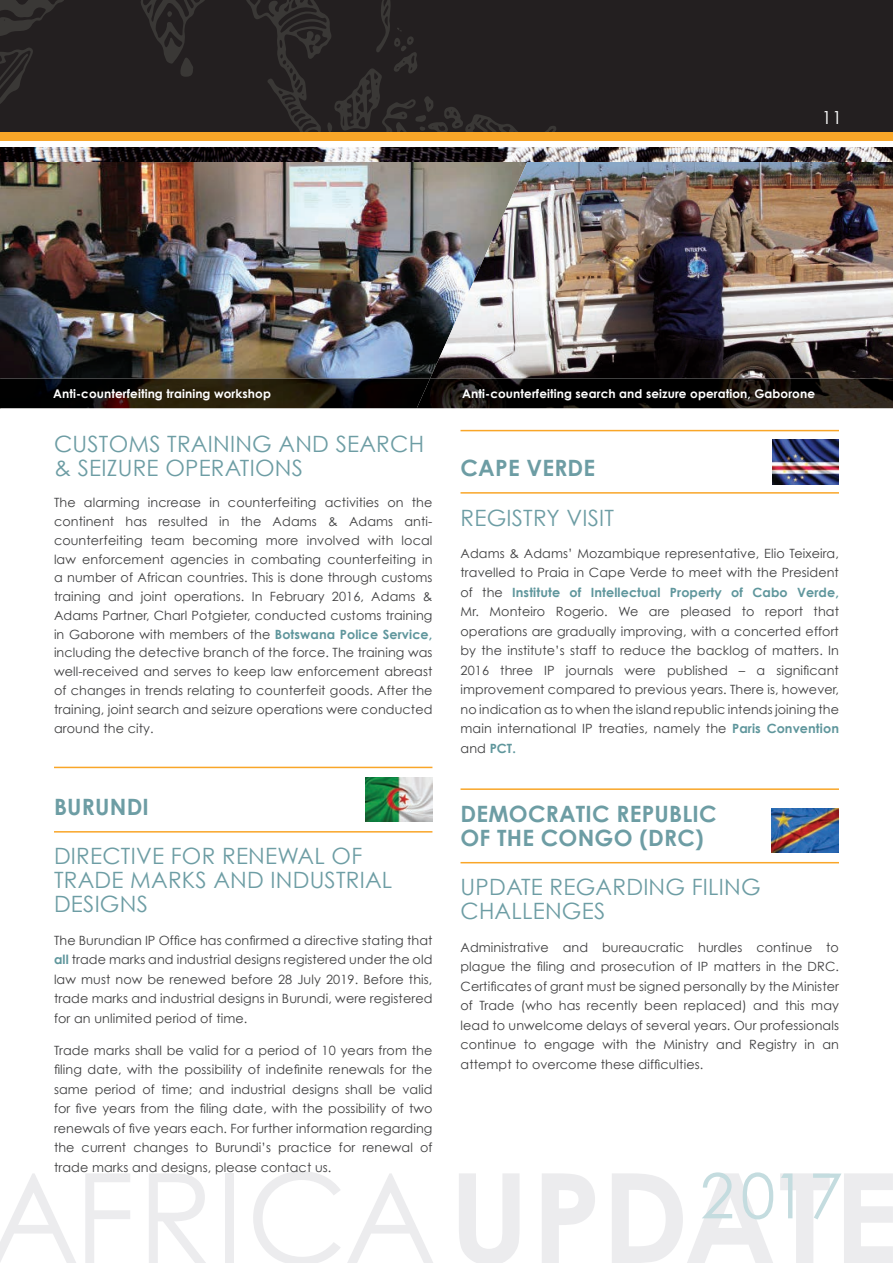
<style>
.page{position:relative;width:893px;height:1263px;background:#fff}
.page>*{position:absolute;margin:0;border:0;box-sizing:border-box;transform-origin:0 0}
.t1{font:62.4px "Century Gothic";color:#c4dcdf}
.t2{font:22.5px/24px "Century Gothic";letter-spacing:.01em;color:#6d9da4}
.t3{font:700 22.5px/24px "Century Gothic";letter-spacing:.01em;color:#6d9da4}
.t4{font:18px "Century Gothic";color:#fff}
.t5{font:12.75px/19.5px "Century Gothic";letter-spacing:.01em;color:#3e3e3f;text-align:justify}
.t6{font:700 12px "Century Gothic";letter-spacing:.01em;color:#fff}
.s1{font-weight:700;color:#5f969c}
</style>
<div class="page">
<div style="left:0;top:0;width:893px;height:133px;background:#231f20"></div>
<svg style="left:0;top:0;width:64px;height:104px"></svg>
<svg style="left:545px;top:126px;width:11px;height:6px"></svg>
<svg style="left:246px;top:0;width:272px;height:132px"></svg>
<svg style="left:141px;top:0;width:64px;height:77px"></svg>
<img style="left:0;top:162px;width:430px;height:216px">
<img style="left:430px;top:162px;width:463px;height:216px">
<div style="left:0;top:132px;width:893px;height:8px;background:#f9a628"></div>
<hr style="left:54px;top:767px;width:378px;height:1px;background:#f9a628">
<hr style="left:54px;top:831px;width:378px;height:1px;background:#f9a628">
<img style="left:366px;top:777px;width:66px;height:45px">
<img style="left:0;top:378px;width:417px;height:30px">
<img style="left:417px;top:378px;width:476px;height:30px">
<hr style="left:460px;top:430px;width:379px;height:1px;background:#f9a628">
<hr style="left:460px;top:492px;width:379px;height:2px;background:#f9a628">
<hr style="left:460px;top:788px;width:379px;height:2px;background:#f9a628">
<hr style="left:460px;top:862px;width:379px;height:1px;background:#f9a628">
<img style="left:772px;top:440px;width:67px;height:44px">
<img style="left:772px;top:808px;width:66px;height:45px">
<img style="left:1px;top:147px;width:892px;height:15px">
<svg style="left:0;top:147px;width:1px;height:15px"></svg>
<h3 class="t4" style="left:822px;top:107px;width:22px">11</h3>
<p class="t6" style="left:53px;top:386px;width:219px">Anti-counterfeiting training workshop</p>
<p class="t6" style="left:462px;top:386px;width:354px">Anti-counterfeiting search and seizure operation, Gaborone</p>
<h2 class="t2" style="left:54px;top:431px;width:372px">CUSTOMS TRAINING AND SEARCH &amp; SEIZURE OPERATIONS</h2>
<p class="t5" style="left:54px;top:493px;width:380px;line-height:18.8px">The alarming increase in counterfeiting activities on the continent has resulted in the Adams &amp; Adams anti&shy;counterfeiting team becoming more involved with local law enforcement agencies in combating counterfeiting in a number of African countries. This is done through customs training and joint operations. In February 2016, Adams &amp; Adams Partner, Charl Potgieter, conducted customs training in Gaborone with members of the <span class="s1">Botswana Police Service, </span>including the detective branch of the force. The training was well-received and serves to keep law enforcement abreast of changes in trends relating to counterfeit goods. After the training, joint search and seizure operations were conducted around the city.</p>
<h2 class="t3" style="left:54px;top:794px;width:96px">BURUNDI</h2>
<h2 class="t2" style="left:54px;top:844px;width:340px">DIRECTIVE FOR RENEWAL OF<br>TRADE MARKS AND INDUSTRIAL<br>DESIGNS</h2>
<p class="t5" style="left:54px;top:930px;width:380px">The Burundian IP Office has confirmed a directive stating that <span class="s1">all</span> trade marks and industrial designs registered under the old law must now be renewed before 28 July 2019. Before this, trade marks and industrial designs in Burundi, were registered for an unlimited period of time.</p>
<p class="t5" style="left:54px;top:1040px;width:380px">Trade marks shall be valid for a period of 10 years from the filing date, with the possibility of indefinite renewals for the same period of time; and industrial designs shall be valid for five years from the filing date, with the possibility of two renewals of five years each. For further information regarding the current changes to Burundi’s practice for renewal of trade marks and designs, please contact us.</p>
<h2 class="t3" style="left:460px;top:455px;width:136px">CAPE VERDE</h2>
<h2 class="t2" style="left:460px;top:505px;width:155px">REGISTRY VISIT</h2>
<p class="t5" style="left:460px;top:543px;width:380px">Adams &amp; Adams’ Mozambique representative, Elio Teixeira, travelled to Praia in Cape Verde to meet with the President of the <span class="s1">Institute of Intellectual Property of Cabo Verde, </span>Mr. Monteiro Rogerio. We are pleased to report that operations are gradually improving, with a concerted effort by the institute’s staff to reduce the backlog of matters. In 2016 three IP journals were published – a significant improvement compared to previous years. There is, however, no indication as to when the island republic intends joining the main international IP treaties, namely the <span class="s1">Paris Convention </span>and <span class="s1">PCT.</span></p>
<h2 class="t3" style="left:460px;top:801px;width:258px">DEMOCRATIC REPUBLIC<br>OF THE CONGO (DRC)</h2>
<h2 class="t2" style="left:460px;top:875px;width:302px">UPDATE REGARDING FILING<br>CHALLENGES</h2>
<p class="t5" style="left:460px;top:937px;width:380px">Administrative and bureaucratic hurdles continue to plague the filing and prosecution of IP matters in the DRC.<br>Certificates of grant must be signed personally by the Minister of Trade (who has recently been replaced) and this may lead to unwelcome delays of several years. Our professionals continue to engage with the Ministry and Registry in an attempt to overcome these difficulties.</p>
<h1 class="t1" style="left:700px;top:1158px;width:145px">2017</h1>
</div>
